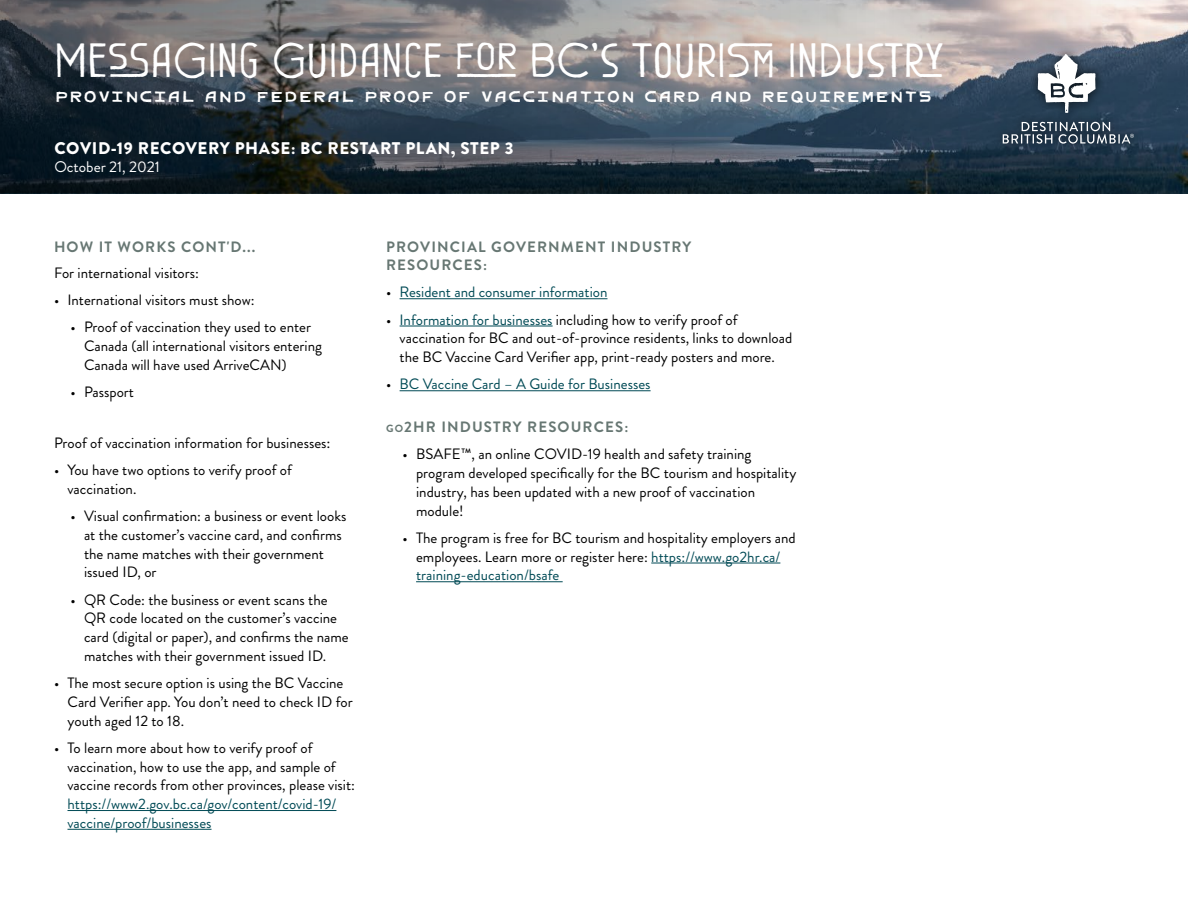
<style>
.page{position:relative;width:1188px;height:918px;background:#fff}
.page>*{position:absolute;margin:0;border:0;box-sizing:border-box;transform-origin:0 0}
.t1{font:36px "Great Forestv 2 Pro";color:#fff}
.t2{font:23.7px "Great Forest Small Caps";color:#fff}
.t3{font:900 16.8px "Brandon Grotesque";letter-spacing:.035em;color:#fff}
.t4{font:15.3px "Brandon Grotesque";color:#fff}
.t5{font:15px/18.8px "Brandon Grotesque";color:#000}
.t6{font:15px/18.8px "Brandon Grotesque";color:#004a55}
.t7{font:700 15px/18px "Brandon Grotesque";letter-spacing:.075em;color:#677773}
.s1{font-size:15.75px}
.s2{color:#000}
.s3{color:#004a55}
.s4{font-size:10.5px}
</style>
<div class="page">
<svg style="left:0;top:0;width:1188px;height:193px;background:#585f66"></svg>
<div style="left:993px;top:45px;width:150px;height:108px;background:#000;opacity:.75"></div>
<svg style="left:1038px;top:54px;width:57px;height:59px"></svg>
<svg style="left:1003px;top:122px;width:131px;height:22px;background:#536271"></svg>
<hr style="left:68px;top:810px;width:268px;height:1px;background:#004a55">
<hr style="left:68px;top:829px;width:144px;height:1px;background:#004a55">
<hr style="left:400px;top:298px;width:207px;height:1px;background:#004a55">
<hr style="left:400px;top:326px;width:153px;height:1px;background:#004a55">
<hr style="left:400px;top:390px;width:251px;height:1px;background:#004a55">
<hr style="left:651px;top:563px;width:129px;height:1px;background:#004a55">
<hr style="left:416px;top:581px;width:147px;height:1px;background:#004a55">
<h1 class="t1" style="left:54px;top:33px;width:891px">MES_SAGING GUIDANCE F_O_R BC'S TOURIS≠M INDUSTR_Y</h1>
<h2 class="t2" style="left:54px;top:87px;width:880px">Provincial and Federal Proof of Vaccination Card and Requirements</h2>
<p class="t3" style="left:54px;top:136px;width:461px">COVID-19 RECOVERY PHASE: BC RESTART PLAN, STEP 3</p>
<p class="t4" style="left:54px;top:156px;width:107px">October 21, 2021</p>
<p class="t7" style="left:54px;top:238px;width:203px">HOW IT WORKS CONT'D...</p>
<p class="t5" style="left:54px;top:263px;width:147px">For international visitors:</p>
<p class="t5" style="left:54px;top:290px;width:202px">• International visitors must show:</p>
<p class="t5" style="left:84px;top:318px;width:240px;text-indent:-14px">• Proof of vaccination they used to enter<br>Canada (all international visitors entering<br>Canada will have used ArriveCAN)</p>
<p class="t5" style="left:70px;top:382px;width:65px">• Passport</p>
<p class="t5" style="left:54px;top:433px;width:278px">Proof of vaccination information for businesses<span class="s1">:</span></p>
<p class="t5" style="left:68px;top:461px;width:226px;text-indent:-14px">• You have two options to verify proof of vaccination.</p>
<p class="t5" style="left:84px;top:507px;width:264px;text-indent:-14px">• Visual confirmation: a business or event looks at the customer’s vaccine card, and confirms the name matches with their government issued ID, or</p>
<p class="t5" style="left:84px;top:590px;width:266px;text-indent:-14px">• QR Code: the business or event scans the QR code located on the customer’s vaccine card (digital or paper), and confirms the name matches with their government issued ID.</p>
<p class="t5" style="left:68px;top:674px;width:287px;text-indent:-14px">• The most secure option is using the BC Vaccine<br>Card Verifier app. You don’t need to check ID for youth aged 12 to 18.</p>
<p class="t5" style="left:68px;top:738px;width:289px;text-indent:-14px">• To learn more about how to verify proof of vaccination, how to use the app, and sample of vaccine records from other provinces, please visit:</p>
<p class="t6" style="left:68px;top:795px;width:270px">https://www2.gov.bc.ca/gov/content/covid-19/ vaccine/proof/businesses</p>
<p class="t7" style="left:386px;top:238px;width:307px">PROVINCIAL GOVERNMENT INDUSTRY<br>RESOURCES:</p>
<p class="t6" style="left:386px;top:283px;width:223px"><span class="s2">•</span> Resident and consumer information</p>
<p class="t5" style="left:400px;top:310px;width:394px;text-indent:-14px">• <span class="s3">Information for businesses</span> including how to verify proof of vaccination for BC and out-of-province residents, links to download the BC Vaccine Card Verifier app, print-ready posters and more.</p>
<p class="t6" style="left:386px;top:375px;width:266px"><span class="s2">•</span> BC Vaccine Card – A Guide for Businesses</p>
<p class="t7" style="left:386px;top:418px;width:244px"><span class="s4">go</span>2HR INDUSTRY RESOURCES:</p>
<p class="t5" style="left:416px;top:445px;width:382px;text-indent:-14px">• BSAFE™, an online COVID-19 health and safety training program developed specifically for the BC tourism and hospitality industry, has been updated with a new proof of vaccination module!</p>
<p class="t5" style="left:416px;top:528px;width:381px;text-indent:-14px">• The program is free for BC tourism and hospitality employers and employees. Learn more or register here: <span class="s3">https://www.go2hr.ca/ training-education/bsafe</span></p>
</div>
